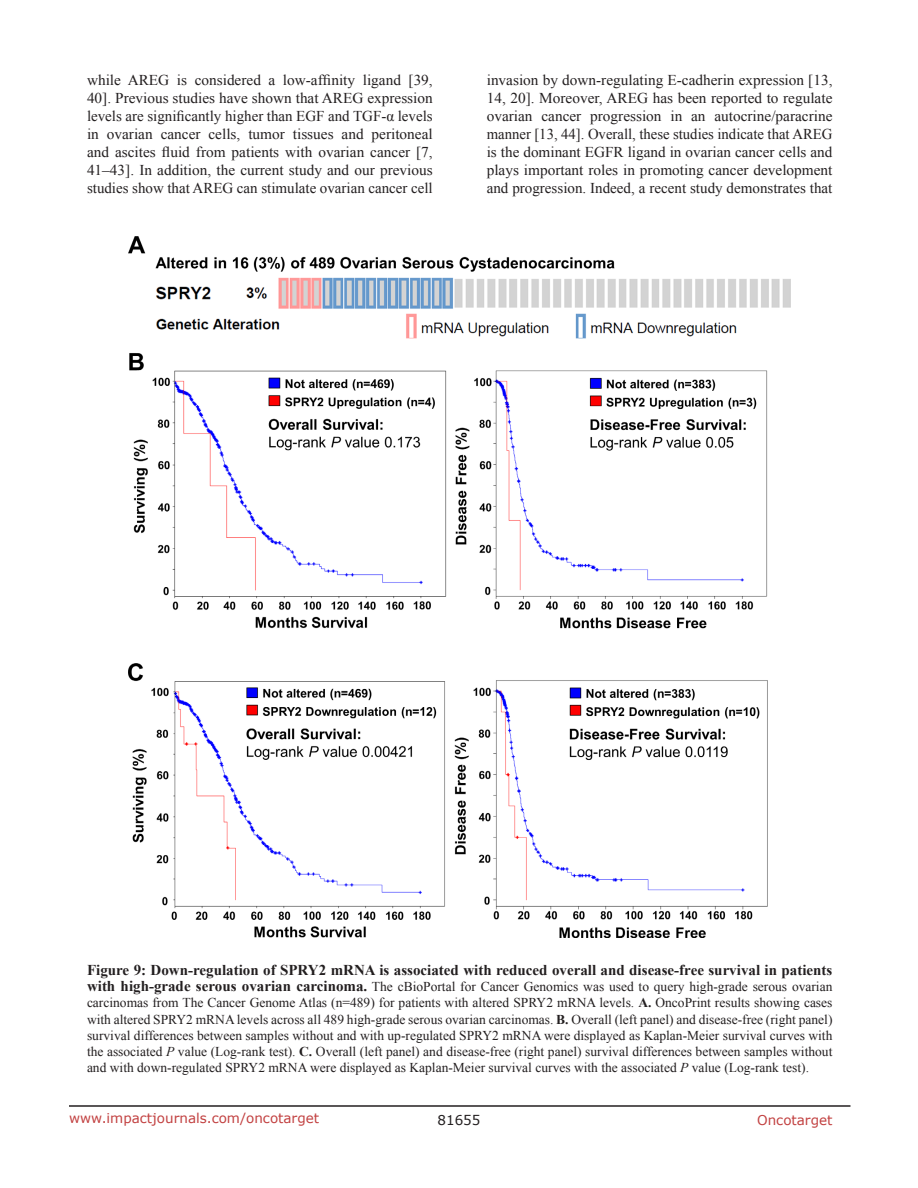
<style>
.page{position:relative;width:918px;height:1188px;background:#fff}
.page>*{position:absolute;margin:0;border:0;box-sizing:border-box;transform-origin:0 0}
.BodyText{font:15px/18px "Times New Roman";color:#231f20;text-align:justify}
.figuretext{font:700 15px "Times New Roman";color:#231f20}
.figuretext-2{font:13.5px/16.2px "Times New Roman";color:#231f20;text-align:justify}
.t1{font:13.5px "Verdana";color:#c24141}
.t2{font:13.5px "Verdana";color:#231f20}
.s1{font-weight:700;font-size:15px}
.s2{font-weight:700}
.s3{font-style:italic}
</style>
<div class="page">
<hr style="left:69px;top:1105px;width:781px;height:2px;background:#231f20">
<img style="left:129px;top:236px;width:661px;height:702px">
<p class="BodyText" style="left:87px;top:71px;width:347px">while AREG is considered a low-affinity ligand [39, 40]. Previous studies have shown that AREG expression levels are significantly higher than EGF and TGF-α levels in ovarian cancer cells, tumor tissues and peritoneal and ascites fluid from patients with ovarian cancer [7, 41–43]. In addition, the current study and our previous studies show that AREG can stimulate ovarian cancer cell</p>
<p class="BodyText" style="left:487px;top:71px;width:347px">invasion by down-regulating E-cadherin expression [13, 14, 20]. Moreover, AREG has been reported to regulate ovarian cancer progression in an autocrine/paracrine manner [13, 44]. Overall, these studies indicate that AREG is the dominant EGFR ligand in ovarian cancer cells and plays important roles in promoting cancer development and progression. Indeed, a recent study demonstrates that</p>
<p class="figuretext" style="left:87px;top:960px;width:747px">Figure 9: Down-regulation of SPRY2 mRNA is associated with reduced overall and disease-free survival in patients</p>
<p class="figuretext-2" style="left:87px;top:978px;width:747px"><span class="s1">with high-grade serous ovarian carcinoma.</span> The cBioPortal for Cancer Genomics was used to query high-grade serous ovarian carcinomas from The Cancer Genome Atlas (n=489) for patients with altered SPRY2 mRNA levels. <span class="s2">A.</span> OncoPrint results showing cases with altered SPRY2 mRNA levels across all 489 high-grade serous ovarian carcinomas. <span class="s2">B.</span> Overall (left panel) and disease-free (right panel) survival differences between samples without and with up-regulated SPRY2 mRNA were displayed as Kaplan-Meier survival curves with the associated <span class="s3">P</span> value (Log-rank test). <span class="s2">C.</span> Overall (left panel) and disease-free (right panel) survival differences between samples without and with down-regulated SPRY2 mRNA were displayed as Kaplan-Meier survival curves with the associated <span class="s3">P</span> value (Log-rank test).</p>
<p class="t1" style="left:69px;top:1109px;width:252px">www.impactjournals.com/oncotarget</p>
<p class="t2" style="left:438px;top:1111px;width:44px">81655</p>
<p class="t1" style="left:757px;top:1111px;width:77px">Oncotarget</p>
</div>
